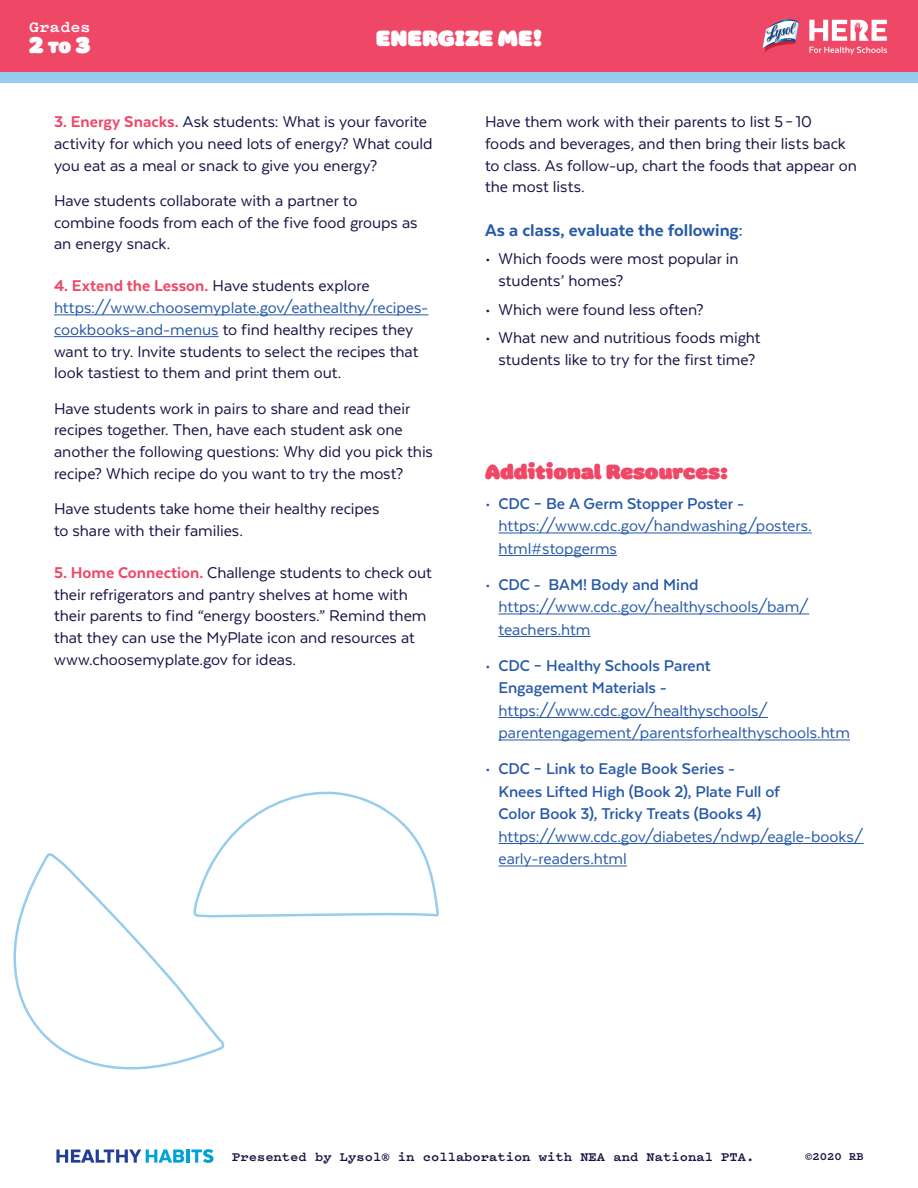
<style>
.page{position:relative;width:918px;height:1188px;background:#fff}
.page>*{position:absolute;margin:0;border:0;box-sizing:border-box;transform-origin:0 0}
.Page_-_grade_range_h{font:22.5px "Colette Ultra Jumbo";color:#fff}
.Page_-_Resources_hea{font:21px "Colette Ultra Jumbo";color:#ef4867}
.Page_-_Head_Blue_13{font:800 19.5px "Texta";color:#2659a8}
.Page_-_BC{font:18px/21.8px "Texta";color:#151443}
.t1{font:18px/22.5px "Texta";letter-spacing:-.005em;color:#2659a8}
.t2{font:700 18px/22.5px "Texta";color:#2659a8}
.Page_-_grade_header{font:700 16.5px "Pitch";letter-spacing:.015em;color:#fff}
.t3{font:700 13.5px "Pitch";color:#151443}
.t4{font:700 12px "Pitch";color:#151443}
.s1{font-size:16.5px}
.s2{font-weight:800;color:#ef4867}
.s3{color:#2659a8}
.s4{font-weight:700}
.s5{font-weight:400}
</style>
<div class="page">
<div style="left:0;top:0;width:918px;height:74px;background:#ef4867"></div>
<svg style="left:809px;top:20px;width:78px;height:21px"></svg>
<svg style="left:809px;top:47px;width:78px;height:7px"></svg>
<svg style="left:762px;top:19px;width:37px;height:34px"></svg>
<div style="left:0;top:72px;width:918px;height:11px;background:#96ccee"></div>
<hr style="left:54px;top:314px;width:374px;height:1px;background:#2659a8">
<hr style="left:54px;top:336px;width:165px;height:1px;background:#2659a8">
<hr style="left:499px;top:533px;width:313px;height:1px;background:#2659a8">
<hr style="left:499px;top:555px;width:118px;height:1px;background:#2659a8">
<hr style="left:499px;top:614px;width:310px;height:1px;background:#2659a8">
<hr style="left:499px;top:636px;width:92px;height:1px;background:#2659a8">
<hr style="left:499px;top:717px;width:269px;height:1px;background:#2659a8">
<hr style="left:499px;top:740px;width:351px;height:1px;background:#2659a8">
<hr style="left:499px;top:843px;width:365px;height:1px;background:#2659a8">
<hr style="left:499px;top:866px;width:128px;height:1px;background:#2659a8">
<svg style="left:217px;top:792px;width:222px;height:126px"></svg>
<svg style="left:14px;top:853px;width:212px;height:217px"></svg>
<svg style="left:56px;top:1150px;width:128px;height:13px"></svg>
<hr style="left:186px;top:1150px;width:4px;height:13px;background:#00a2d7">
<svg style="left:191px;top:1149px;width:23px;height:14px"></svg>
<p class="Page_-_grade_header" style="left:29px;top:15px;width:63px">Grades</p>
<p class="Page_-_grade_range_h" style="left:29px;top:28px;width:62px">2<span class="s1">TO</span>3</p>
<p class="Page_-_grade_range_h" style="left:376px;top:21px;width:168px">ENERGIZE ME!</p>
<p class="Page_-_BC" style="left:54px;top:111px;width:380px"><span class="s2">3. Energy Snacks.</span> Ask students: What is your favorite activity for which you need lots of energy? What could you eat as a meal or snack to give you energy?</p>
<p class="Page_-_BC" style="left:54px;top:189px;width:365px">Have students collaborate with a partner to combine foods from each of the five food groups as an energy snack.</p>
<p class="Page_-_BC" style="left:54px;top:275px;width:376px"><span class="s2">4. Extend the Lesson.</span> Have students explore <span class="s3">https://www.choosemyplate.gov/eathealthy/recipes&shy;cookbooks-and-menus</span> to find healthy recipes they want to try. Invite students to select the recipes that look tastiest to them and print them out.</p>
<p class="Page_-_BC" style="left:54px;top:397px;width:381px">Have students work in pairs to share and read their recipes together. Then, have each student ask one another the following questions: Why did you pick this recipe? Which recipe do you want to try the most?</p>
<p class="Page_-_BC" style="left:54px;top:498px;width:327px">Have students take home their healthy recipes to share with their families.</p>
<p class="Page_-_BC" style="left:54px;top:561px;width:379px"><span class="s2">5. Home Connection.</span> Challenge students to check out their refrigerators and pantry shelves at home with their parents to find “energy boosters.” Remind them that they can use the MyPlate icon and resources at www.choosemyplate.gov for ideas.</p>
<p class="Page_-_BC" style="left:485px;top:111px;width:373px">Have them work with their parents to list 5 – 10<br>foods and beverages, and then bring their lists back to class. As follow-up, chart the foods that appear on the most lists.</p>
<p class="Page_-_Head_Blue_13" style="left:485px;top:220px;width:260px">As a class, evaluate the following:</p>
<p class="Page_-_BC" style="left:499px;top:248px;width:242px;text-indent:-14px">• Which foods were most popular in students’ homes?</p>
<p class="Page_-_BC" style="left:485px;top:298px;width:220px">• Which were found less often?</p>
<p class="Page_-_BC" style="left:485px;top:327px;width:277px;text-align:center">• What new and nutritious foods might students like to try for the first time?</p>
<p class="Page_-_Resources_hea" style="left:485px;top:456px;width:245px">Additional Resources:</p>
<p class="t1" style="left:499px;top:492px;width:315px;text-indent:-14px">• <span class="s4">CDC – Be A Germ Stopper Poster - </span>https://www.cdc.gov/handwashing/posters. html#stopgerms</p>
<p class="t1" style="left:499px;top:573px;width:312px;text-indent:-14px">• <span class="s4">CDC - BAM! Body and Mind </span>https://www.cdc.gov/healthyschools/bam/ teachers.htm</p>
<p class="t1" style="left:499px;top:654px;width:353px;text-indent:-14px">• <span class="s4">CDC – Healthy Schools Parent<br>Engagement Materials - </span>https://www.cdc.gov/healthyschools/ parentengagement/parentsforhealthyschools.htm</p>
<p class="t2" style="left:499px;top:757px;width:367px;text-indent:-14px"><span class="s5">•</span> CDC – Link to Eagle Book Series -<br>Knees Lifted High (Book 2), Plate Full of<br>Color Book 3), Tricky Treats (Books 4) <span class="s5">https://www.cdc.gov/diabetes/ndwp/eagle-books/ early-readers.html</span></p>
<p class="t3" style="left:232px;top:1147px;width:524px">Presented by Lysol® in collaboration with NEA and National PTA.</p>
<p class="t4" style="left:805px;top:1148px;width:60px">©2020 RB</p>
</div>
